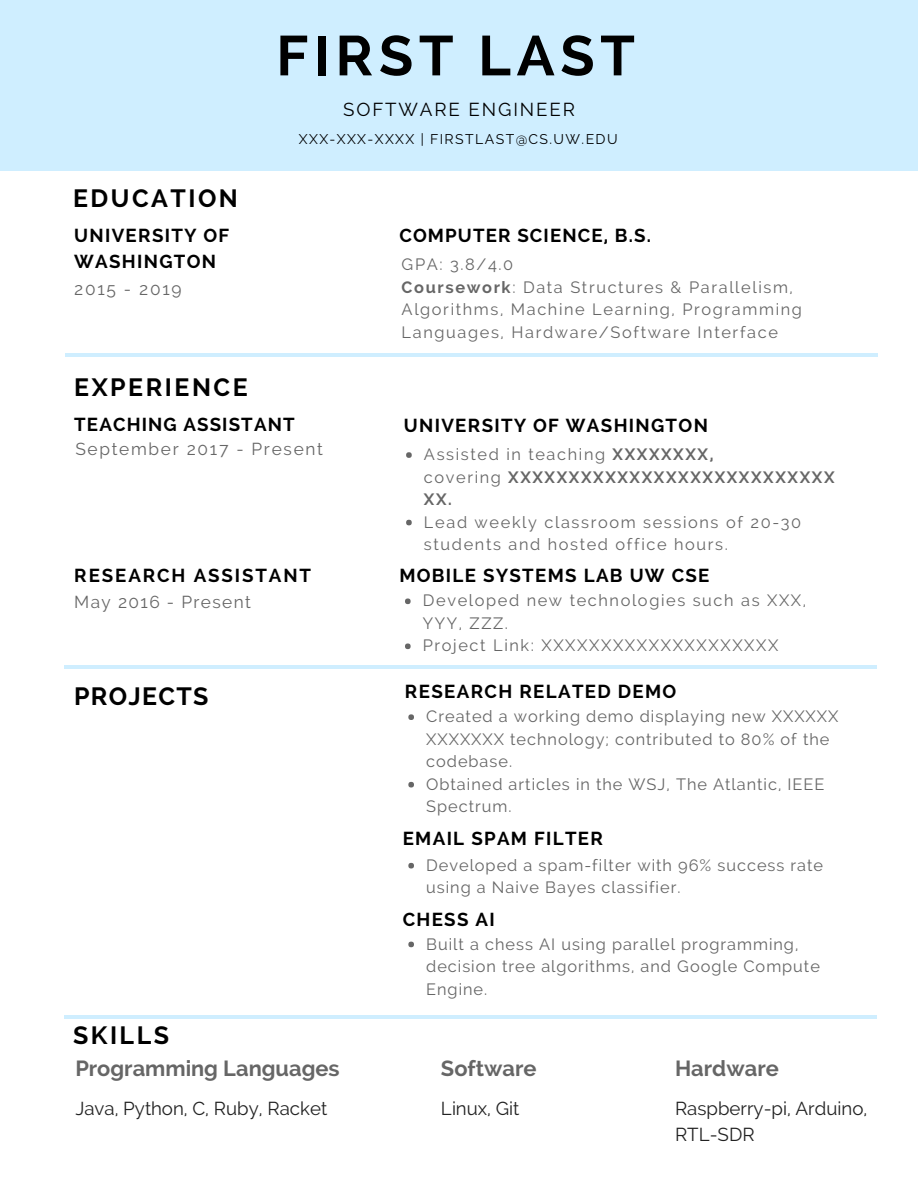
<style>
.page{position:relative;width:918px;height:1188px;background:#fff}
.page>*{position:absolute;margin:0;border:0;box-sizing:border-box;transform-origin:0 0}
.t1{font:700 55.95px "Raleway";letter-spacing:.1em;color:#000}
.t2{font:700 24.9px "Raleway";letter-spacing:.1em;color:#000}
.t3{font:700 24.9px "Raleway";letter-spacing:.05em;color:#000}
.t4{font:700 21.75px "Raleway";color:#666}
.t5{font:700 18.75px/25.8px "Raleway";letter-spacing:.07em;color:#000}
.t6{font:18.75px/25.8px "Raleway";color:#222}
.t7{font:700 18.75px "Raleway";letter-spacing:.1em;color:#000}
.t8{font:18.6px "Raleway";letter-spacing:.1em;color:#000}
.t9{font:17.25px "Raleway";letter-spacing:.1em;color:#666}
.t10{font:17.25px "Raleway";letter-spacing:.08em;color:#666}
.t11{font:16.35px/22.5px "Raleway";letter-spacing:.06em;color:#666}
.t12{font:16.35px/22.5px "Raleway";letter-spacing:.1em;color:#666}
.t13{font:700 16.35px/22.5px "Raleway";letter-spacing:.1em;color:#666}
.t14{font:13.95px "Raleway";letter-spacing:.1em;color:#000}
.s1{font-weight:700}
.s2{font-weight:400}
</style>
<div class="page">
<div style="left:0;top:0;width:918px;height:171px;background:#cfeeff"></div>
<svg style="left:405px;top:598px;width:6px;height:6px"></svg>
<svg style="left:405px;top:644px;width:6px;height:5px"></svg>
<svg style="left:406px;top:452px;width:6px;height:6px"></svg>
<svg style="left:406px;top:520px;width:6px;height:5px"></svg>
<hr style="left:65px;top:353px;width:813px;height:4px;background:#cfeeff">
<hr style="left:64px;top:665px;width:813px;height:3px;background:#cfeeff">
<svg style="left:408px;top:942px;width:6px;height:5px"></svg>
<svg style="left:408px;top:863px;width:6px;height:5px"></svg>
<hr style="left:64px;top:1015px;width:813px;height:3px;background:#cfeeff">
<svg style="left:408px;top:714px;width:6px;height:6px"></svg>
<svg style="left:408px;top:782px;width:6px;height:6px"></svg>
<h1 class="t1" style="left:276px;top:23px;width:360px">FIRST LAST</h1>
<p class="t8" style="left:343px;top:98px;width:233px">SOFTWARE ENGINEER</p>
<h2 class="t2" style="left:73px;top:184px;width:166px">EDUCATION</h2>
<p class="t5" style="left:74px;top:222px;width:157px">UNIVERSITY OF<br>WASHINGTON</p>
<p class="t9" style="left:74px;top:279px;width:109px">2015 - 2019</p>
<h2 class="t2" style="left:74px;top:373px;width:175px">EXPERIENCE</h2>
<p class="t14" style="left:299px;top:131px;width:320px">XXX-XXX-XXXX | FIRSTLAST@CS.UW.EDU</p>
<p class="t5" style="left:399px;top:222px;width:253px">COMPUTER SCIENCE, B.S.</p>
<p class="t12" style="left:402px;top:253px;width:402px">GPA: 3.8/4.0<br><span class="s1">Coursework</span>: Data Structures &amp; Parallelism, Algorithms, Machine Learning, Programming Languages, Hardware/Software Interface</p>
<p class="t5" style="left:74px;top:411px;width:222px">TEACHING ASSISTANT</p>
<p class="t9" style="left:75px;top:438px;width:249px">September 2017 - Present</p>
<p class="t7" style="left:74px;top:564px;width:238px">RESEARCH ASSISTANT</p>
<p class="t10" style="left:74px;top:591px;width:178px">May 2016 - Present</p>
<h2 class="t3" style="left:74px;top:682px;width:136px">PROJECTS</h2>
<h2 class="t2" style="left:73px;top:1021px;width:98px">SKILLS</h2>
<p class="t5" style="left:404px;top:412px;width:306px">UNIVERSITY OF WASHINGTON</p>
<p class="t13" style="left:424px;top:443px;width:412px"><span class="s2">Assisted in teaching</span> XXXXXXXX,<br><span class="s2">covering</span> XXXXXXXXXXXXXXXXXXXXXXXXXXX<br>XX.</p>
<p class="t12" style="left:424px;top:511px;width:379px">Lead weekly classroom sessions of 20-30 students and hosted office hours.</p>
<p class="t5" style="left:399px;top:562px;width:312px">MOBILE SYSTEMS LAB UW CSE</p>
<p class="t12" style="left:423px;top:589px;width:385px">Developed new technologies such as XXX,<br>YYY, ZZZ.<br>Project Link: XXXXXXXXXXXXXXXXXXXX</p>
<p class="t5" style="left:405px;top:678px;width:273px">RESEARCH RELATED DEMO</p>
<p class="t11" style="left:426px;top:705px;width:414px">Created a working demo displaying new XXXXXX<br>XXXXXXX technology; contributed to 80% of the codebase.<br>Obtained articles in the WSJ, The Atlantic, IEEE<br>Spectrum.</p>
<p class="t5" style="left:403px;top:825px;width:202px">EMAIL SPAM FILTER</p>
<p class="t11" style="left:426px;top:854px;width:398px">Developed a spam-filter with 96% success rate using a Naive Bayes classifier.</p>
<p class="t5" style="left:403px;top:906px;width:94px">CHESS AI</p>
<p class="t11" style="left:426px;top:932px;width:395px">Built a chess AI using parallel programming, decision tree algorithms, and Google Compute<br>Engine.</p>
<h3 class="t4" style="left:75px;top:1055px;width:266px">Programming Languages</h3>
<h3 class="t4" style="left:441px;top:1055px;width:97px">Software</h3>
<p class="t6" style="left:75px;top:1095px;width:253px">Java, Python, C, Ruby, Racket</p>
<p class="t6" style="left:441px;top:1095px;width:80px">Linux, Git</p>
<h3 class="t4" style="left:675px;top:1055px;width:105px">Hardware</h3>
<p class="t6" style="left:675px;top:1095px;width:194px">Raspberry-pi, Arduino,<br>RTL-SDR</p>
</div>
